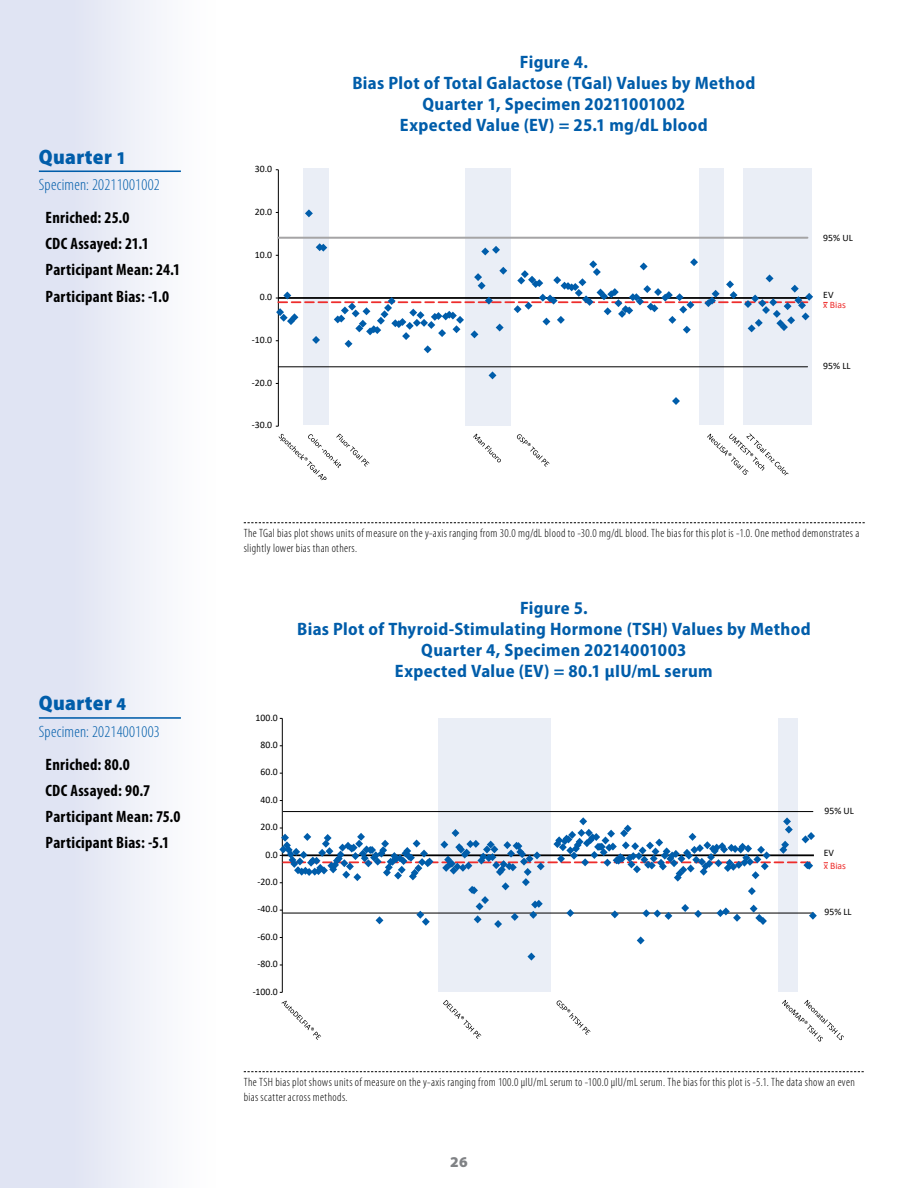
<style>
.page{position:relative;width:918px;height:1188px;background:#fff}
.page>*{position:absolute;margin:0;border:0;box-sizing:border-box;transform-origin:0 0}
.BiasPlot_Header{font:900 semi-condensed 21px "Myriad Pro";letter-spacing:.02em;color:#005daa}
.H3_BiasPlot_Title{font:700 semi-condensed 18px/21px "Myriad Pro";letter-spacing:.02em;color:#005daa;text-align:center}
.BiasPlot_Nested{font:700 condensed 16.5px "Myriad Pro";letter-spacing:.015em;color:#000}
.BiasPlot_subHeader{font:300 condensed 16.5px "Myriad Pro";letter-spacing:.015em;color:#005daa}
.t1{font:900 15px "Myriad Pro";color:#808285}
.P_AltTxt{font:300 condensed 12px/15px "Myriad Pro";letter-spacing:.03em;color:#000}
.t2{font:9.9px "Calibri";color:#000}
.t3{font:9.9px "Calibri";color:#ee2d2c}
.t4{font:9.75px "Calibri";color:#000}
.t5{font:9.75px "Calibri";color:#ee2d2c}
.s1{font-size:18px}
</style>
<div class="page">
<div style="left:0;top:0;width:216px;height:1188px;background:linear-gradient(to right,#d9def0,#fdfdfe)"></div>
<img style="left:275px;top:168px;width:553px;height:313px">
<hr style="left:39px;top:170px;width:142px;height:2px;background:#005daa">
<svg style="left:244px;top:522px;width:621px;height:1px"></svg>
<img style="left:279px;top:717px;width:565px;height:325px">
<hr style="left:39px;top:717px;width:142px;height:2px;background:#005daa">
<svg style="left:244px;top:1071px;width:620px;height:1px"></svg>
<h4 class="BiasPlot_Header" style="left:39px;top:145px;width:89px">Quarter <span class="s1">1</span></h4>
<h4 class="BiasPlot_subHeader" style="left:39px;top:176px;width:122px">Specimen: 20211001002</h4>
<p class="BiasPlot_Nested" style="left:46px;top:208px;width:85px">Enriched: 25.0</p>
<p class="BiasPlot_Nested" style="left:46px;top:235px;width:105px">CDC Assayed: 21.1</p>
<p class="BiasPlot_Nested" style="left:46px;top:261px;width:136px">Participant Mean: 24.1</p>
<p class="BiasPlot_Nested" style="left:46px;top:287px;width:125px">Participant Bias: -1.0</p>
<h4 class="BiasPlot_Header" style="left:39px;top:692px;width:89px">Quarter <span class="s1">4</span></h4>
<h4 class="BiasPlot_subHeader" style="left:39px;top:722px;width:122px">Specimen: 20214001003</h4>
<p class="BiasPlot_Nested" style="left:46px;top:755px;width:86px">Enriched: 80.0</p>
<p class="BiasPlot_Nested" style="left:46px;top:781px;width:106px">CDC Assayed: 90.7</p>
<p class="BiasPlot_Nested" style="left:46px;top:808px;width:136px">Participant Mean: 75.0</p>
<p class="BiasPlot_Nested" style="left:46px;top:834px;width:125px">Participant Bias: -5.1</p>
<p class="t4" style="left:255px;top:162px;width:19px">30.0</p>
<p class="t4" style="left:255px;top:205px;width:19px">20.0</p>
<p class="t4" style="left:255px;top:248px;width:19px">10.0</p>
<p class="t4" style="left:260px;top:290px;width:14px">0.0</p>
<p class="t4" style="left:252px;top:333px;width:22px">-10.0</p>
<p class="t4" style="left:252px;top:376px;width:22px">-20.0</p>
<p class="t4" style="left:252px;top:418px;width:22px">-30.0</p>
<h3 class="H3_BiasPlot_Title" style="left:520px;top:51px;width:69px">Figure 4.</h3>
<h3 class="H3_BiasPlot_Title" style="left:352px;top:72px;width:404px">Bias Plot of Total Galactose (TGal) Values by Method</h3>
<h3 class="H3_BiasPlot_Title" style="left:400px;top:93px;width:309px">Quarter 1, Specimen 20211001002<br>Expected Value (EV) = 25.1 mg/dL blood</h3>
<p class="t4" style="left:823px;top:231px;width:31px">95% UL</p>
<p class="t4" style="left:823px;top:288px;width:12px">EV</p>
<p class="t5" style="left:823px;top:298px;width:24px">x Bias</p>
<p class="t4" style="left:823px;top:359px;width:29px">95% LL</p>
<p class="P_AltTxt" style="left:244px;top:525px;width:617px">The TGal bias plot shows units of measure on the y-axis ranging from 30.0 mg/dL blood to -30.0 mg/dL blood. The bias for this plot is -1.0. One method demonstrates a slightly lower bias than others.</p>
<p class="t2" style="left:256px;top:711px;width:24px">100.0</p>
<p class="t2" style="left:261px;top:738px;width:19px">80.0</p>
<p class="t2" style="left:261px;top:765px;width:19px">60.0</p>
<p class="t2" style="left:261px;top:793px;width:19px">40.0</p>
<p class="t2" style="left:261px;top:820px;width:19px">20.0</p>
<p class="t2" style="left:266px;top:847px;width:14px">0.0</p>
<p class="t2" style="left:258px;top:875px;width:22px">-20.0</p>
<p class="t2" style="left:258px;top:902px;width:22px">-40.0</p>
<p class="t2" style="left:258px;top:930px;width:22px">-60.0</p>
<p class="t2" style="left:258px;top:957px;width:22px">-80.0</p>
<p class="t2" style="left:253px;top:984px;width:27px">-100.0</p>
<h3 class="H3_BiasPlot_Title" style="left:520px;top:597px;width:69px">Figure 5.</h3>
<h3 class="H3_BiasPlot_Title" style="left:297px;top:618px;width:515px">Bias Plot of Thyroid-Stimulating Hormone (TSH) Values by Method</h3>
<h3 class="H3_BiasPlot_Title" style="left:395px;top:639px;width:319px">Quarter 4, Specimen 20214001003<br>Expected Value (EV) = 80.1 µIU/mL serum</h3>
<p class="t2" style="left:825px;top:804px;width:31px">95% UL</p>
<p class="t2" style="left:824px;top:846px;width:12px">EV</p>
<p class="t3" style="left:824px;top:859px;width:24px">x Bias</p>
<p class="t2" style="left:825px;top:905px;width:29px">95% LL</p>
<p class="P_AltTxt" style="left:244px;top:1074px;width:613px">The TSH bias plot shows units of measure on the y-axis ranging from 100.0 µIU/mL serum to -100.0 µIU/mL serum. The bias for this plot is -5.1. The data show an even bias scatter across methods.</p>
<p class="t1" style="left:450px;top:1153px;width:19px">26</p>
</div>
